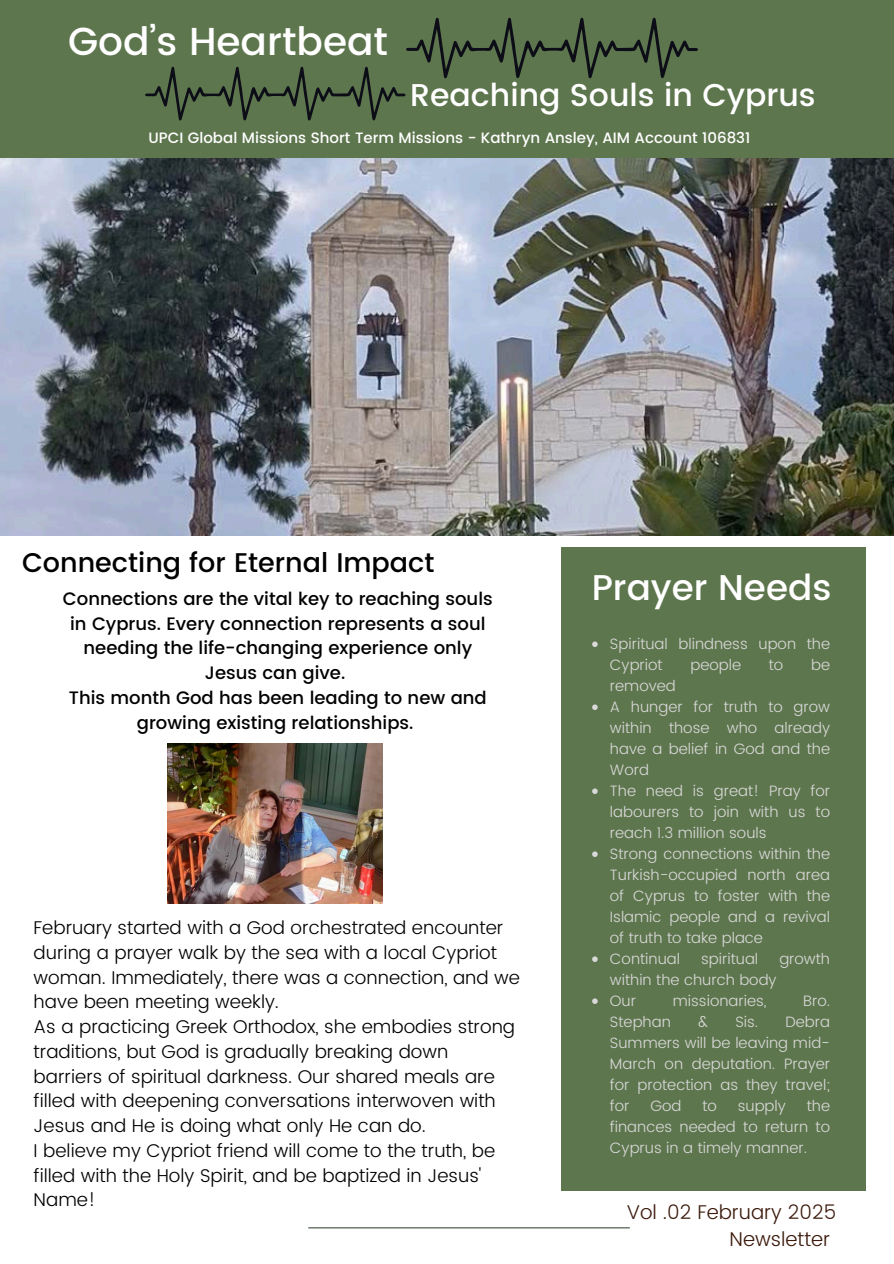
<style>
.page{position:relative;width:894px;height:1264px;background:#fff}
.page>*{position:absolute;margin:0;border:0;box-sizing:border-box;transform-origin:0 0}
.t1{font:500 39px "Poppins";color:#fff}
.t2{font:500 35.7px "Poppins";color:#fff}
.t3{font:500 31.5px "Poppins";color:#fff}
.t4{font:500 27px "Poppins";color:#000}
.t5{font:300 19.95px/27px "Poppins";color:#3c1a0c}
.t6{font:300 18.45px/24.8px "Poppins";color:#000}
.t7{font:500 18px/24.8px "Poppins";color:#000;text-align:center}
.t8{font:300 15px/21px "Poppins";color:#d9d9d9;text-align:justify}
.t9{font:500 15px "Poppins";color:#fff}
</style>
<div class="page">
<img style="left:0;top:158px;width:893px;height:377px">
<div style="left:0;top:0;width:893px;height:158px;background:#5e764e"></div>
<div style="left:561px;top:547px;width:304px;height:644px;background:#5e764e"></div>
<hr style="left:308px;top:1227px;width:321px;height:1px;background:#3e4e40">
<svg style="left:145px;top:18px;width:552px;height:103px"></svg>
<img style="left:167px;top:743px;width:215px;height:160px">
<svg style="left:592px;top:641px;width:5px;height:6px"></svg>
<svg style="left:592px;top:704px;width:5px;height:6px"></svg>
<svg style="left:592px;top:788px;width:5px;height:6px"></svg>
<svg style="left:592px;top:851px;width:5px;height:6px"></svg>
<svg style="left:592px;top:956px;width:5px;height:5px"></svg>
<svg style="left:592px;top:998px;width:5px;height:5px"></svg>
<p class="t1" style="left:68px;top:19px;width:321px">God’s Heartbeat</p>
<p class="t3" style="left:410px;top:76px;width:407px">Reaching Souls in Cyprus</p>
<p class="t9" style="left:148px;top:129px;width:603px">UPCI Global Missions Short Term Missions - Kathryn Ansley, AIM Account 106831</p>
<h2 class="t4" style="left:22px;top:547px;width:414px">Connecting for Eternal Impact</h2>
<p class="t7" style="left:63px;top:586px;width:431px">Connections are the vital key to reaching souls in Cyprus. Every connection represents a soul needing the life-changing experience only Jesus can give.<br>This month God has been leading to new and growing existing relationships.</p>
<p class="t6" style="left:34px;top:915px;width:488px">February started with a God orchestrated encounter during a prayer walk by the sea with a local Cypriot woman. Immediately, there was a connection, and we have been meeting weekly.<br>As a practicing Greek Orthodox, she embodies strong traditions, but God is gradually breaking down barriers of spiritual darkness. Our shared meals are filled with deepening conversations interwoven with Jesus and He is doing what only He can do.<br>I believe my Cypriot friend will come to the truth, be filled with the Holy Spirit, and be baptized in Jesus' Name!</p>
<h1 class="t2" style="left:591px;top:566px;width:241px">Prayer Needs</h1>
<h6 class="t8" style="left:609px;top:633px;width:222px">Spiritual blindness upon the<br>Cypriot</h6>
<h6 class="t8" style="left:690px;top:654px;width:52px">people</h6>
<h6 class="t8" style="left:768px;top:654px;width:16px">to</h6>
<h6 class="t8" style="left:810px;top:654px;width:21px">be</h6>
<h6 class="t8" style="left:609px;top:675px;width:67px">removed</h6>
<p class="t8" style="left:609px;top:696px;width:222px">A hunger for truth to grow within those who already have a belief in God and the Word</p>
<p class="t8" style="left:609px;top:780px;width:222px">The need is great! Pray for labourers to join with us to reach 1.3 million souls</p>
<h1 class="t8" style="left:609px;top:843px;width:222px">Strong connections within the Turkish-occupied north area of Cyprus to foster with the Islamic people and a revival of truth to take place</h1>
<h3 class="t8" style="left:609px;top:948px;width:72px">Continual</h3>
<h3 class="t8" style="left:701px;top:948px;width:59px">spiritual</h3>
<h3 class="t8" style="left:779px;top:948px;width:52px">growth</h3>
<h3 class="t8" style="left:609px;top:969px;width:168px">within the church body</h3>
<h4 class="t8" style="left:609px;top:990px;width:28px">Our</h4>
<h4 class="t8" style="left:672px;top:990px;width:95px">missionaries,</h4>
<h4 class="t8" style="left:803px;top:990px;width:28px">Bro.</h4>
<h4 class="t8" style="left:609px;top:1011px;width:62px">Stephan</h4>
<h4 class="t8" style="left:698px;top:1011px;width:11px">&amp;</h4>
<h4 class="t8" style="left:735px;top:1011px;width:24px">Sis.</h4>
<h4 class="t8" style="left:609px;top:1011px;width:222px;text-indent:176px">Debra Summers will be leaving mid-March on deputation. Prayer for protection as they travel; for</h4>
<h4 class="t8" style="left:609px;top:1095px;width:222px;text-indent:197px">the finances needed to return to Cyprus in a timely manner.</h4>
<h4 class="t8" style="left:650px;top:1095px;width:33px">God</h4>
<h4 class="t8" style="left:702px;top:1095px;width:16px">to</h4>
<h4 class="t8" style="left:737px;top:1095px;width:50px">supply</h4>
<p class="t5" style="left:729px;top:1198px;width:108px;text-indent:-103px">Vol .02 February 2025<br>Newsletter</p>
</div>
